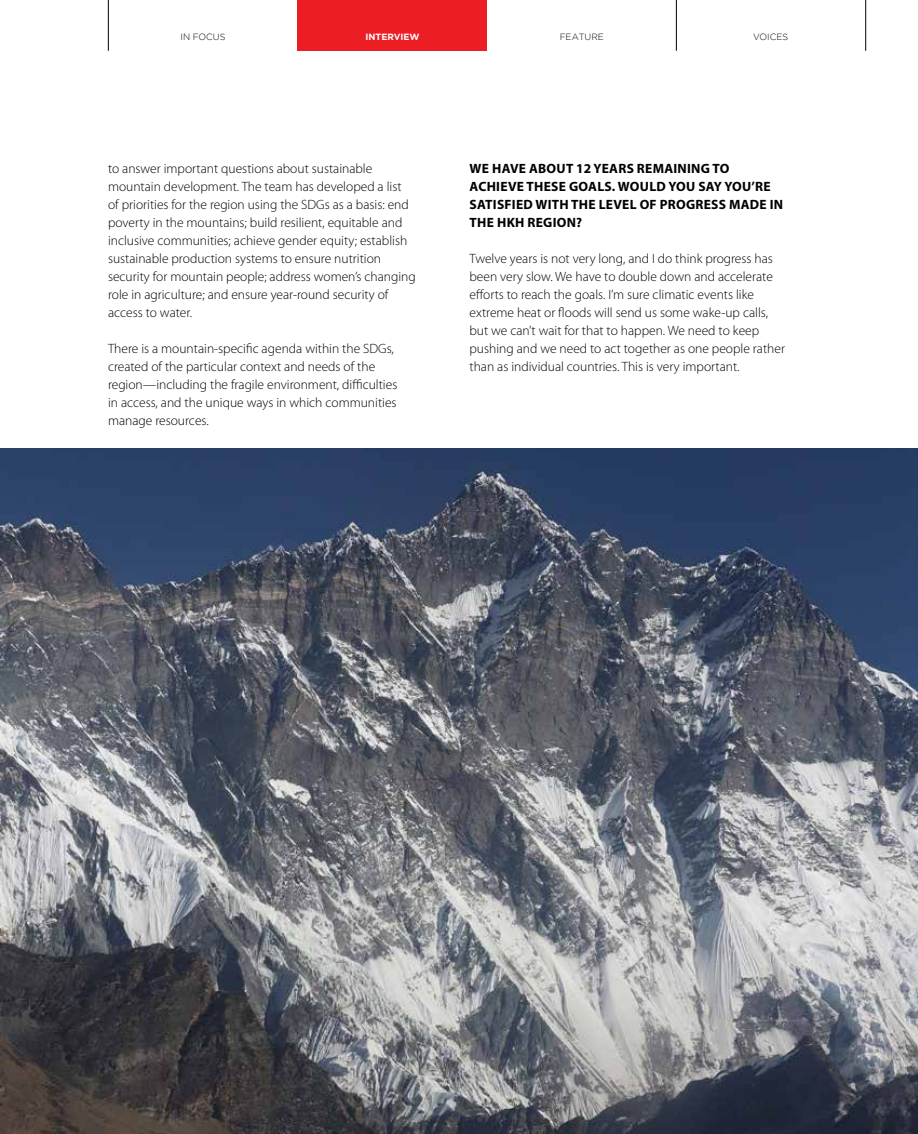
<style>
.page{position:relative;width:918px;height:1134px;background:#fff}
.page>*{position:absolute;margin:0;border:0;box-sizing:border-box;transform-origin:0 0}
.t1{font:300 13.5px/18px "Myriad Pro";color:#000}
.t2{font:700 13.5px/18px "Myriad Pro";letter-spacing:.02em;color:#000}
.t3{font:300 9px "Gotham";color:#000}
.t4{font:700 9px "Gotham";color:#fff}
</style>
<div class="page">
<img style="left:0;top:449px;width:918px;height:685px">
<div style="left:298px;top:0;width:189px;height:51px;background:#ed1d24"></div>
<hr style="left:108px;top:0;width:1px;height:51px;background:#000">
<hr style="left:676px;top:0;width:1px;height:51px;background:#000">
<hr style="left:865px;top:0;width:1px;height:51px;background:#000">
<p class="t3" style="left:181px;top:31px;width:46px">IN FOCUS</p>
<p class="t4" style="left:365px;top:31px;width:56px">INTERVIEW</p>
<p class="t3" style="left:560px;top:31px;width:46px">FEATURE</p>
<p class="t3" style="left:753px;top:31px;width:36px">VOICES</p>
<p class="t1" style="left:108px;top:160px;width:309px">to answer important questions about sustainable mountain development. The team has developed a list<br>of priorities for the region using the SDGs as a basis: end poverty in the mountains; build resilient, equitable and inclusive communities; achieve gender equity; establish sustainable production systems to ensure nutrition security for mountain people; address women’s changing role in agriculture; and ensure year-round security of access to water.</p>
<p class="t1" style="left:108px;top:340px;width:291px">There is a mountain-specific agenda within the SDGs, created of the particular context and needs of the region—including the fragile environment, difficulties in access, and the unique ways in which communities manage resources.</p>
<p class="t2" style="left:470px;top:159px;width:315px">WE HAVE ABOUT 12 YEARS REMAINING TO ACHIEVE THESE GOALS. WOULD YOU SAY YOU’RE SATISFIED WITH THE LEVEL OF PROGRESS MADE IN THE HKH REGION?</p>
<p class="t1" style="left:470px;top:250px;width:317px">Twelve years is not very long, and I do think progress has been very slow. We have to double down and accelerate efforts to reach the goals. I’m sure climatic events like extreme heat or floods will send us some wake-up calls, but we can’t wait for that to happen. We need to keep pushing and we need to act together as one people rather than as individual countries. This is very important.</p>
</div>
